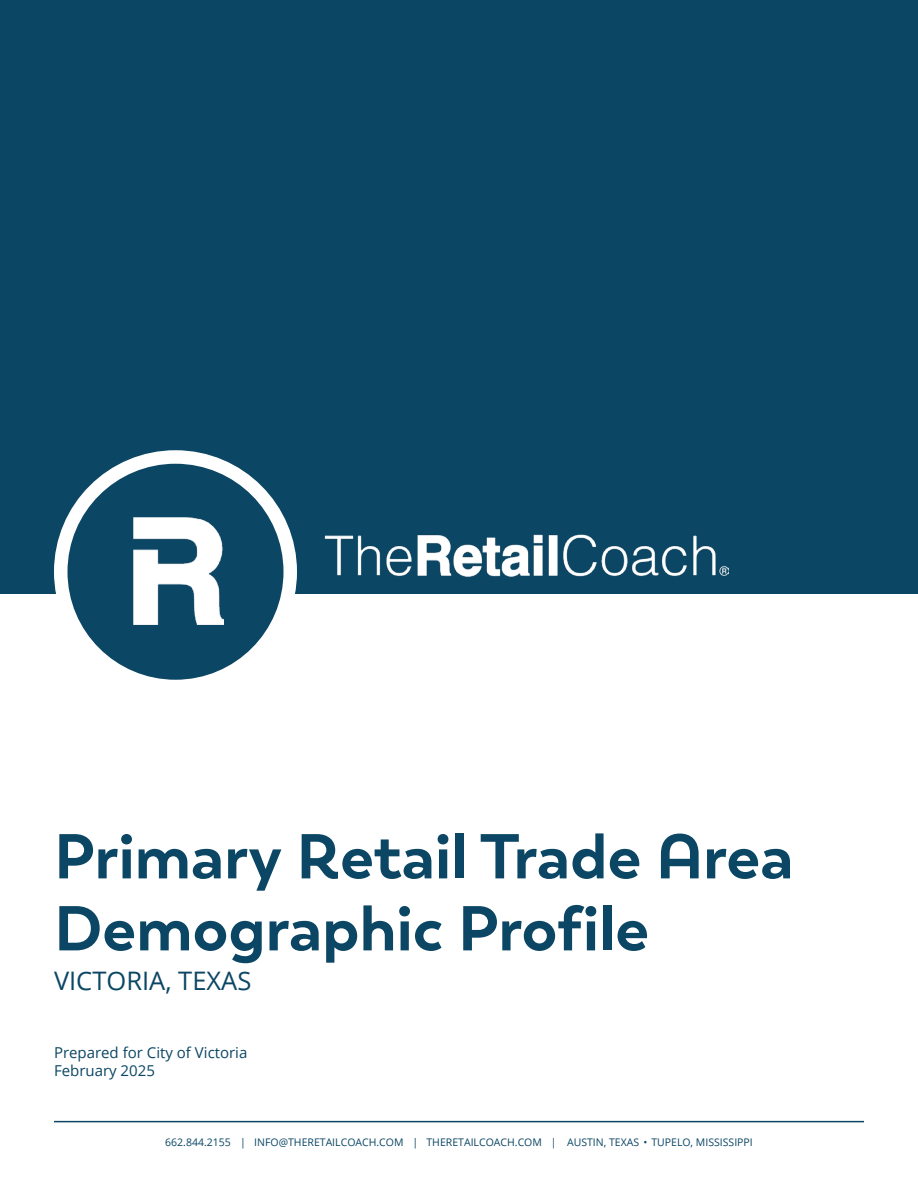
<style>
.page{position:relative;width:918px;height:1188px;background:#fff}
.page>*{position:absolute;margin:0;border:0;box-sizing:border-box;transform-origin:0 0}
.t1{font:700 63px "Trenda";color:#0b4664}
.t2{font:25.5px "Open Sans";color:#0b4664}
.t3{font:15px "Open Sans";color:#0b4664}
.t4{font:10.5px "Open Sans";color:#0b4664}
</style>
<div class="page">
<hr style="left:54px;top:1121px;width:810px;height:1px;background:#0b4664">
<div style="left:0;top:0;width:918px;height:594px;background:#0b4664"></div>
<div style="left:54px;top:450px;width:243px;height:243px;background:#fff;border-radius:50%"></div>
<img style="left:324px;top:534px;width:405px;height:43px">
<div style="left:68px;top:464px;width:216px;height:216px;background:#0b4664;border-radius:50%"></div>
<img style="left:134px;top:518px;width:89px;height:107px">
<p class="t1" style="left:54px;top:817px;width:741px">Primary Retail Trade Area</p>
<p class="t1" style="left:54px;top:889px;width:597px">Demographic Profile</p>
<p class="t2" style="left:54px;top:963px;width:199px">VICTORIA, TEXAS</p>
<p class="t3" style="left:54px;top:1042px;width:195px">Prepared for City of Victoria</p>
<p class="t3" style="left:54px;top:1060px;width:102px">February 2025</p>
<p class="t4" style="left:165px;top:1135px;width:589px">662.844.2155 | INFO@THERETAILCOACH.COM | THERETAILCOACH.COM | AUSTIN, TEXAS • TUPELO, MISSISSIPPI</p>
</div>
